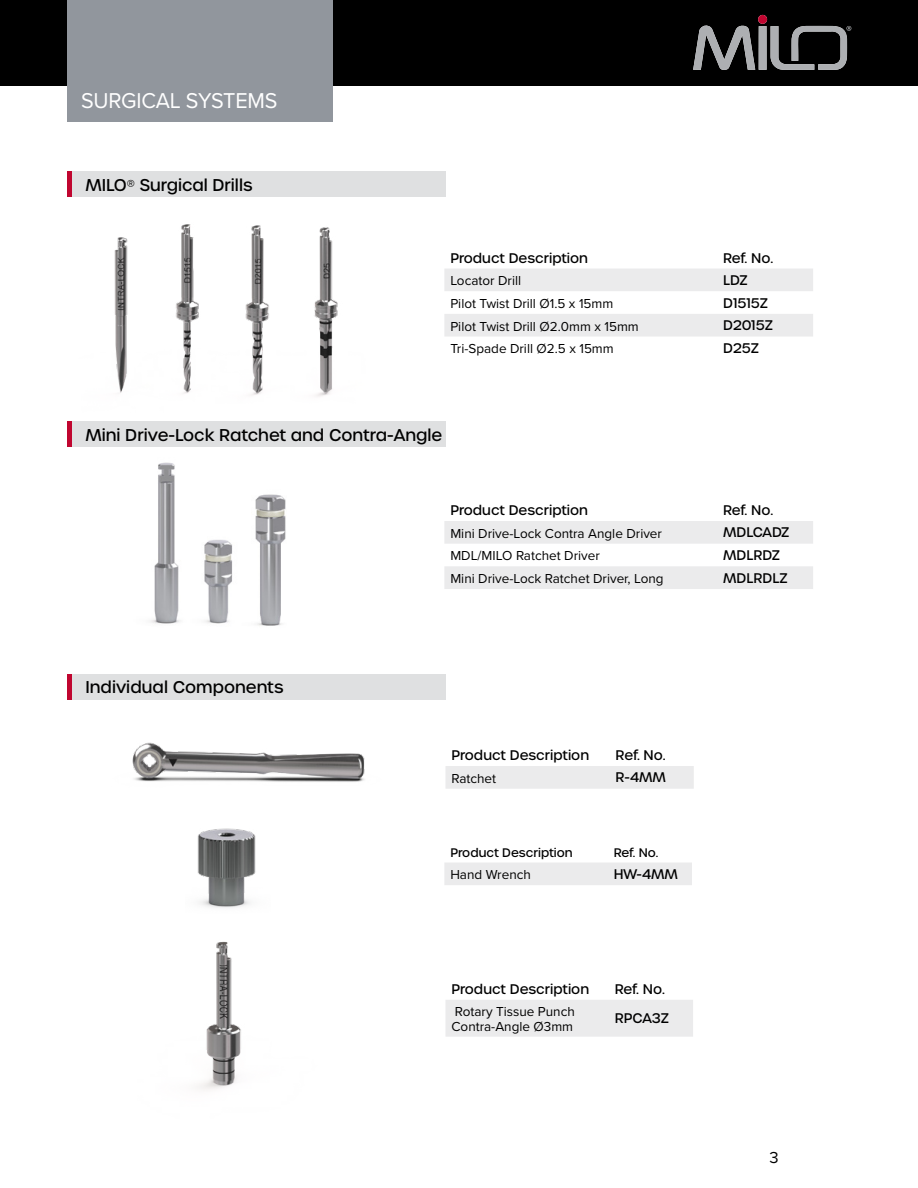
<style>
.page{position:relative;width:918px;height:1188px;background:#fff}
.page>*{position:absolute;margin:0;border:0;box-sizing:border-box;transform-origin:0 0}
.t1{font:22.35px "Proxima Nova";letter-spacing:-.01em;color:#fff}
.t2{font:500 16.5px "Urbane";color:#000}
.t3{font:16.5px "Proxima Nova";color:#000}
.t4{font:13.5px/14.2px "Proxima Nova";color:#000}
.t5{font:500 13.5px "Urbane";color:#000}
.t6{font:500 12px "Urbane";color:#000}
.s1{font-family:"Proxima Nova";font-weight:400}
</style>
<div class="page">
<div style="left:0;top:0;width:918px;height:86px;background:#000"></div>
<div style="left:68px;top:0;width:265px;height:122px;background:#91969d"></div>
<svg style="left:693px;top:15px;width:158px;height:55px"></svg>
<svg style="left:444px;top:269px;width:369px;height:68px"></svg>
<svg style="left:444px;top:521px;width:369px;height:68px"></svg>
<div style="left:67px;top:172px;width:5px;height:25px;background:#c00630"></div>
<div style="left:72px;top:172px;width:374px;height:25px;background:#dfe0e1"></div>
<div style="left:67px;top:421px;width:5px;height:25px;background:#c00630"></div>
<div style="left:72px;top:421px;width:374px;height:25px;background:#dfe0e1"></div>
<div style="left:67px;top:674px;width:5px;height:25px;background:#c00630"></div>
<div style="left:72px;top:674px;width:374px;height:25px;background:#dfe0e1"></div>
<img style="left:150px;top:462px;width:30px;height:162px">
<img style="left:204px;top:540px;width:29px;height:84px">
<img style="left:255px;top:494px;width:31px;height:132px">
<div style="left:444px;top:863px;width:248px;height:22px;background:#ebebec"></div>
<div style="left:446px;top:1000px;width:247px;height:37px;background:#ebebec"></div>
<div style="left:446px;top:766px;width:248px;height:23px;background:#ebebec"></div>
<img style="left:132px;top:742px;width:233px;height:40px">
<img style="left:198px;top:941px;width:43px;height:149px">
<img style="left:176px;top:224px;width:23px;height:170px">
<img style="left:114px;top:237px;width:14px;height:156px">
<img style="left:245px;top:225px;width:93px;height:172px">
<img style="left:197px;top:828px;width:59px;height:80px">
<h1 class="t1" style="left:81px;top:84px;width:198px">SURGICAL SYSTEMS</h1>
<p class="t2" style="left:85px;top:174px;width:169px">MILO<span class="s1">®</span> Surgical Drills</p>
<p class="t5" style="left:450px;top:249px;width:139px">Product Description</p>
<p class="t5" style="left:723px;top:249px;width:52px">Ref. No.</p>
<p class="t4" style="left:450px;top:273px;width:72px">Locator Drill</p>
<p class="t5" style="left:723px;top:271px;width:26px">LDZ</p>
<p class="t4" style="left:450px;top:296px;width:164px">Pilot Twist Drill Ø1.5 x 15mm</p>
<p class="t5" style="left:723px;top:294px;width:47px">D1515Z</p>
<p class="t4" style="left:450px;top:318px;width:190px">Pilot Twist Drill Ø2.0mm x 15mm</p>
<p class="t5" style="left:723px;top:317px;width:51px">D2015Z</p>
<p class="t4" style="left:450px;top:341px;width:165px">Tri-Spade Drill Ø2.5 x 15mm</p>
<p class="t5" style="left:723px;top:339px;width:37px">D25Z</p>
<p class="t2" style="left:85px;top:424px;width:359px">Mini Drive-Lock Ratchet and Contra-Angle</p>
<p class="t5" style="left:450px;top:501px;width:139px">Product Description</p>
<p class="t5" style="left:723px;top:501px;width:52px">Ref. No.</p>
<p class="t4" style="left:450px;top:525px;width:213px">Mini Drive-Lock Contra Angle Driver</p>
<p class="t5" style="left:723px;top:524px;width:68px">MDLCADZ</p>
<p class="t4" style="left:450px;top:548px;width:151px">MDL/MILO Ratchet Driver</p>
<p class="t5" style="left:723px;top:546px;width:59px">MDLRDZ</p>
<p class="t4" style="left:450px;top:571px;width:215px">Mini Drive-Lock Ratchet Driver, Long</p>
<p class="t5" style="left:723px;top:569px;width:66px">MDLRDLZ</p>
<p class="t2" style="left:85px;top:677px;width:200px">Individual Components</p>
<p class="t5" style="left:452px;top:746px;width:139px">Product Description</p>
<p class="t5" style="left:616px;top:746px;width:52px">Ref. No.</p>
<p class="t4" style="left:452px;top:770px;width:46px">Ratchet</p>
<p class="t5" style="left:616px;top:769px;width:52px">R-4MM</p>
<p class="t6" style="left:450px;top:844px;width:124px">Product Description</p>
<p class="t6" style="left:614px;top:844px;width:46px">Ref. No.</p>
<p class="t4" style="left:450px;top:867px;width:82px">Hand Wrench</p>
<p class="t5" style="left:614px;top:865px;width:66px">HW-4MM</p>
<p class="t5" style="left:452px;top:980px;width:139px">Product Description</p>
<p class="t5" style="left:615px;top:980px;width:52px">Ref. No.</p>
<p class="t4" style="left:452px;top:1004px;width:125px">Rotary Tissue Punch<br>Contra-Angle Ø3mm</p>
<p class="t5" style="left:615px;top:1010px;width:56px">RPCA3Z</p>
<p class="t3" style="left:770px;top:1145px;width:11px">3</p>
</div>
